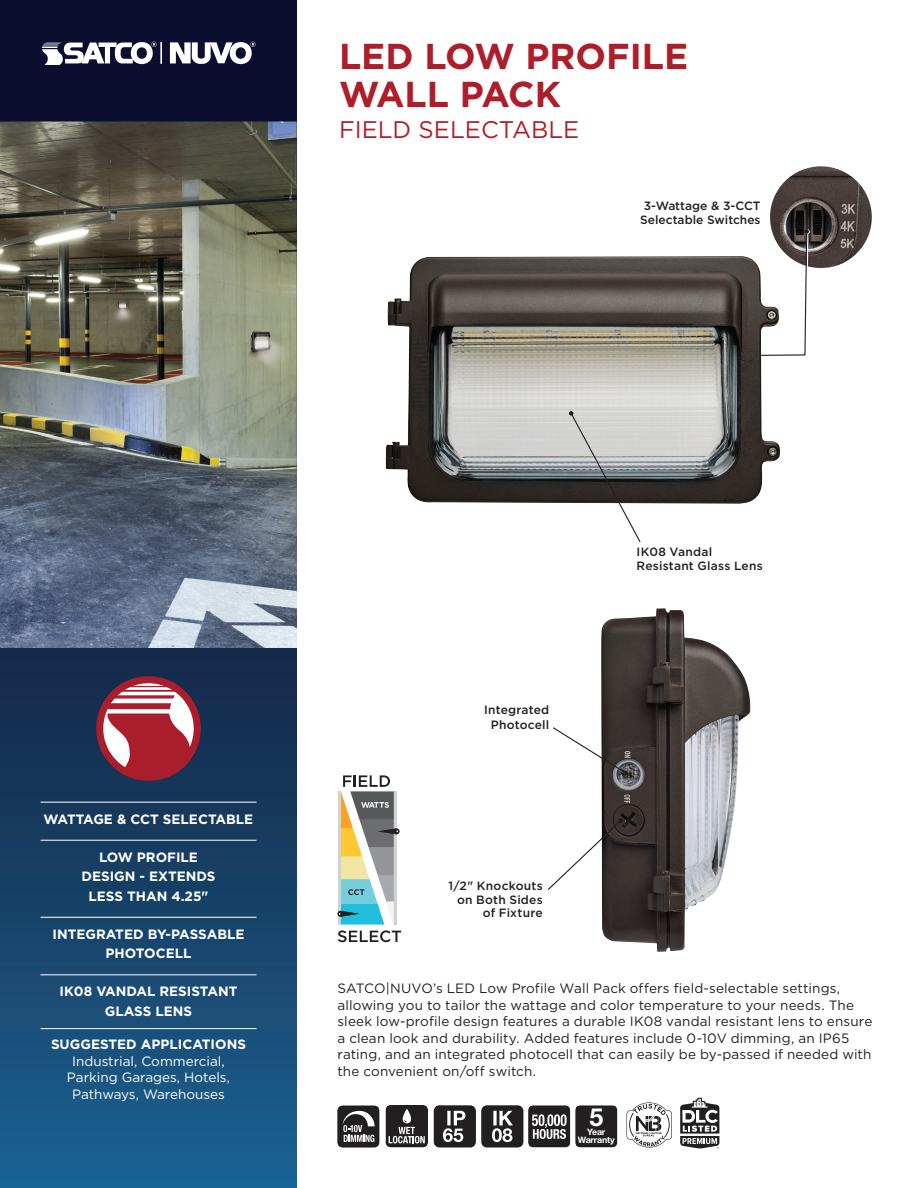
<style>
.page{position:relative;width:918px;height:1188px;background:#fff}
.page>*{position:absolute;margin:0;border:0;box-sizing:border-box;transform-origin:0 0}
.t1{font:700 36px/37.5px "Gotham";color:#ad1e2a}
.t2{font:700 25.05px "Helvetica Neue LT Std";color:#fff}
.t3{font:24px "Gotham";color:#ad1e2a}
.t4{font:13.5px/16.5px "Gotham";letter-spacing:.01em;color:#231f20}
.t5{font:700 13.5px/19.5px "Gotham";color:#fff;text-align:center}
.t6{font:13.5px/16.5px "Gotham";color:#fff;text-align:center}
.t7{font:500 12px/14.4px "Gotham";letter-spacing:.015em;color:#231f20;text-align:center}
.t8{font:700 8.85px/7.5px "Helvetica Neue LT Std";letter-spacing:-.02em;color:#fff;text-align:center}
</style>
<div class="page">
<img style="left:386px;top:256px;width:394px;height:248px">
<img style="left:601px;top:608px;width:150px;height:344px">
<svg style="left:0;top:0;width:297px;height:1188px;background:#153c62"></svg>
<img style="left:0;top:122px;width:297px;height:526px">
<hr style="left:40px;top:802px;width:216px;height:1px;background:#fff">
<hr style="left:40px;top:840px;width:216px;height:1px;background:#fff">
<hr style="left:40px;top:917px;width:216px;height:1px;background:#fff">
<hr style="left:40px;top:974px;width:216px;height:1px;background:#fff">
<hr style="left:40px;top:1028px;width:216px;height:1px;background:#fff">
<svg style="left:96px;top:676px;width:105px;height:105px"></svg>
<svg style="left:42px;top:42px;width:115px;height:23px"></svg>
<svg style="left:170px;top:42px;width:86px;height:22px"></svg>
<hr style="left:160px;top:42px;width:2px;height:22px;background:#fff">
<svg style="left:569px;top:411px;width:72px;height:131px"></svg>
<svg style="left:548px;top:818px;width:75px;height:73px"></svg>
<svg style="left:528px;top:1105px;width:89px;height:43px;background:#4f4c4d"></svg>
<svg style="left:386px;top:1105px;width:42px;height:43px;background:#4c4949"></svg>
<svg style="left:337px;top:1106px;width:42px;height:42px;background:#575454"></svg>
<img style="left:770px;top:166px;width:102px;height:102px;border-radius:51px">
<svg style="left:760px;top:229px;width:50px;height:127px"></svg>
<svg style="left:338px;top:775px;width:63px;height:167px"></svg>
<svg style="left:553px;top:726px;width:75px;height:49px"></svg>
<svg style="left:680px;top:1098px;width:39px;height:50px"></svg>
<div style="left:481px;top:1105px;width:42px;height:42px;background:#231f20;border-radius:6px"></div>
<svg style="left:492px;top:1111px;width:21px;height:31px"></svg>
<div style="left:434px;top:1105px;width:42px;height:42px;background:#231f20;border-radius:6px"></div>
<svg style="left:443px;top:1111px;width:22px;height:31px"></svg>
<svg style="left:627px;top:1102px;width:45px;height:45px"></svg>
<h1 class="t1" style="left:339px;top:38px;width:351px">LED LOW PROFILE<br>WALL PACK</h1>
<h3 class="t3" style="left:339px;top:114px;width:242px">FIELD SELECTABLE</h3>
<p class="t7" style="left:640px;top:198px;width:122px">3-Wattage &amp; 3-CCT<br>Selectable Switches</p>
<p class="t5" style="left:44px;top:809px;width:211px">WATTAGE &amp; CCT SELECTABLE</p>
<p class="t5" style="left:81px;top:847px;width:136px">LOW PROFILE<br>DESIGN - EXTENDS<br>LESS THAN 4.25"</p>
<p class="t5" style="left:53px;top:924px;width:193px">INTEGRATED BY-PASSABLE<br>PHOTOCELL</p>
<p class="t5" style="left:60px;top:982px;width:179px">IK08 VANDAL RESISTANT<br>GLASS LENS</p>
<p class="t5" style="left:51px;top:1035px;width:196px">SUGGESTED APPLICATIONS</p>
<p class="t6" style="left:67px;top:1052px;width:165px">Industrial, Commercial,<br>Parking Garages, Hotels,<br>Pathways, Warehouses</p>
<p class="t7" style="left:484px;top:703px;width:67px">Integrated<br>Photocell</p>
<p class="t7" style="left:449px;top:879px;width:96px;line-height:13.5px;text-align:right">1/2" Knockouts on Both Sides of Fixture</p>
<p class="t7" style="left:637px;top:544px;width:128px;text-align:left">IK08 Vandal<br>Resistant Glass Lens</p>
<p class="t4" style="left:337px;top:980px;width:536px">SATCO|NUVO’s LED Low Profile Wall Pack offers field-selectable settings, allowing you to tailor the wattage and color temperature to your needs. The sleek low-profile design features a durable IK08 vandal resistant lens to ensure a clean look and durability. Added features include 0-10V dimming, an IP65 rating, and an integrated photocell that can easily be by-passed if needed with the convenient on/off switch.</p>
<h2 class="t2" style="left:589px;top:1102px;width:15px">5</h2>
<p class="t8" style="left:578px;top:1128px;width:39px">Year<br>Warranty</p>
</div>
